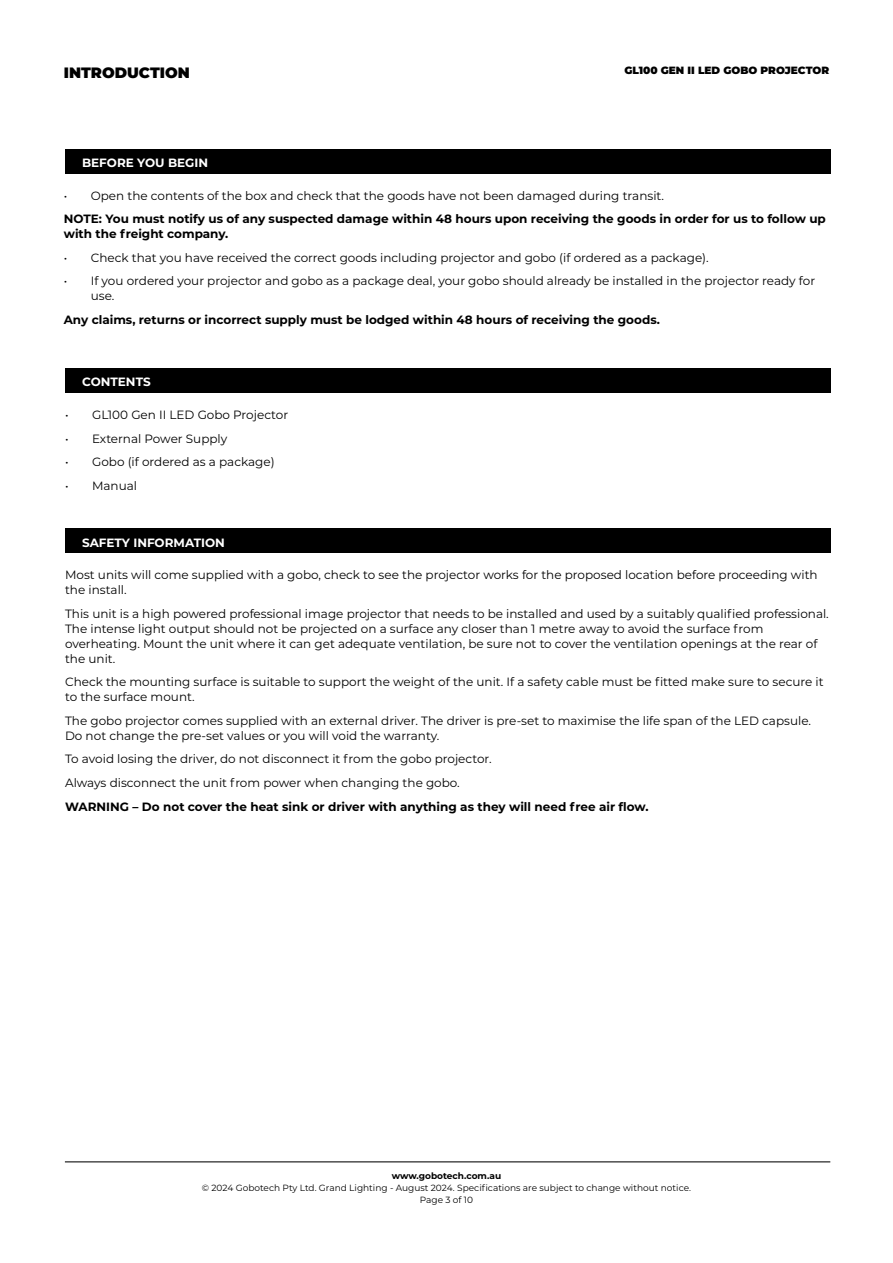
<style>
.page{position:relative;width:893px;height:1263px;background:#fff}
.page>*{position:absolute;margin:0;border:0;box-sizing:border-box;transform-origin:0 0}
.t1{font:900 15px "Montserrat";color:#000}
.t2{font:12px/15px "Montserrat";color:#000}
.t3{font:700 12px/15px "Montserrat";color:#000}
.t4{font:700 12px "Montserrat";color:#fff}
.t5{font:900 10.5px "Montserrat";color:#000}
.t6{font:9px/12px "Montserrat";color:#000;text-align:center}
.t7{font:700 9px "Montserrat";color:#000}
</style>
<div class="page">
<hr style="left:65px;top:1161px;width:765px;height:1px;background:#000">
<div style="left:65px;top:149px;width:765px;height:25px;background:#000"></div>
<div style="left:65px;top:368px;width:765px;height:25px;background:#000"></div>
<div style="left:65px;top:528px;width:765px;height:25px;background:#000"></div>
<p class="t1" style="left:64px;top:62px;width:128px">INTRODUCTION</p>
<p class="t4" style="left:82px;top:154px;width:128px">BEFORE YOU BEGIN</p>
<p class="t5" style="left:624px;top:62px;width:206px">GL100 GEN II LED GOBO PROJECTOR</p>
<p class="t2" style="left:64px;top:188px;width:602px">• Open the contents of the box and check that the goods have not been damaged during transit.</p>
<p class="t3" style="left:64px;top:211px;width:764px">NOTE: You must notify us of any suspected damage within 48 hours upon receiving the goods in order for us to follow up with the freight company.</p>
<p class="t2" style="left:64px;top:250px;width:646px">• Check that you have received the correct goods including projector and gobo (if ordered as a package).</p>
<p class="t2" style="left:91px;top:273px;width:726px;text-indent:-27px">• If you ordered your projector and gobo as a package deal, your gobo should already be installed in the projector ready for use.</p>
<p class="t3" style="left:64px;top:312px;width:598px">Any claims, returns or incorrect supply must be lodged within 48 hours of receiving the goods.</p>
<p class="t4" style="left:82px;top:373px;width:70px">CONTENTS</p>
<p class="t2" style="left:65px;top:407px;width:225px">• GL100 Gen II LED Gobo Projector</p>
<p class="t2" style="left:65px;top:430px;width:164px">• External Power Supply</p>
<p class="t2" style="left:65px;top:454px;width:211px">• Gobo (if ordered as a package)</p>
<p class="t2" style="left:65px;top:477px;width:74px">• Manual</p>
<p class="t4" style="left:82px;top:534px;width:144px">SAFETY INFORMATION</p>
<p class="t2" style="left:65px;top:567px;width:754px">Most units will come supplied with a gobo, check to see the projector works for the proposed location before proceeding with the install.</p>
<p class="t2" style="left:65px;top:606px;width:765px">This unit is a high powered professional image projector that needs to be installed and used by a suitably qualified professional.<br>The intense light output should not be projected on a surface any closer than 1 metre away to avoid the surface from overheating. Mount the unit where it can get adequate ventilation, be sure not to cover the ventilation openings at the rear of the unit.</p>
<p class="t2" style="left:65px;top:674px;width:760px">Check the mounting surface is suitable to support the weight of the unit. If a safety cable must be fitted make sure to secure it to the surface mount.</p>
<p class="t2" style="left:65px;top:713px;width:748px">The gobo projector comes supplied with an external driver. The driver is pre-set to maximise the life span of the LED capsule.<br>Do not change the pre-set values or you will void the warranty.</p>
<p class="t2" style="left:65px;top:747px;width:428px;line-height:23.5px">To avoid losing the driver, do not disconnect it from the gobo projector.<br>Always disconnect the unit from power when changing the gobo.</p>
<p class="t3" style="left:65px;top:798px;width:585px">WARNING – Do not cover the heat sink or driver with anything as they will need free air flow.</p>
<p class="t7" style="left:392px;top:1169px;width:111px">www.gobotech.com.au</p>
<p class="t6" style="left:202px;top:1181px;width:491px">© 2024 Gobotech Pty Ltd. Grand Lighting - August 2024. Specifications are subject to change without notice.<br>Page 3 of 10</p>
</div>
